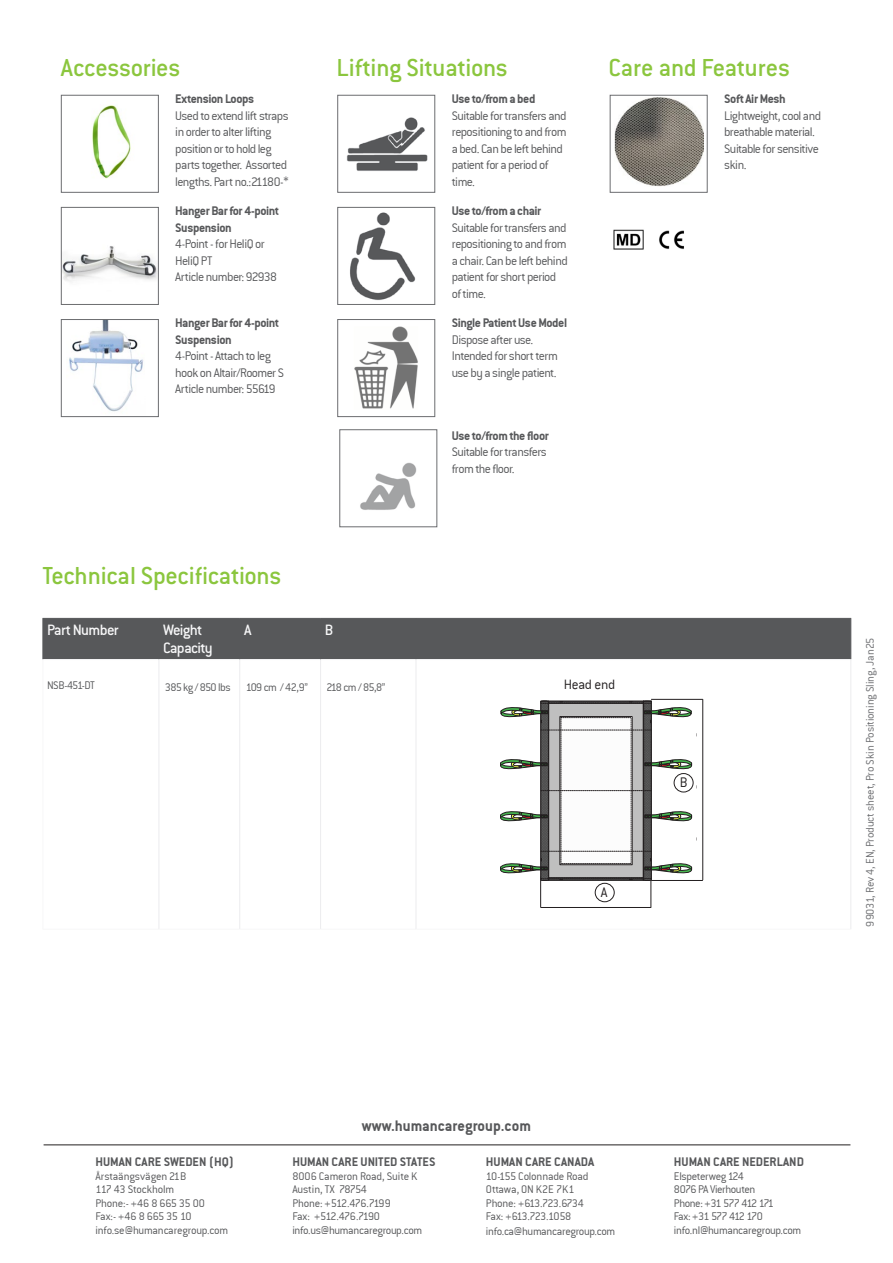
<style>
.page{position:relative;width:893px;height:1263px;background:#fff}
.page>*{position:absolute;margin:0;border:0;box-sizing:border-box;transform-origin:0 0}
.t1{font:500 27px "Conduit ITC Std";letter-spacing:-.015em;color:#8bc63e}
.t2{font:16.5px/18px "Conduit ITC Medium";letter-spacing:-.045em;color:#f7f7f8}
.t3{font:16.5px "Conduit ITCTT Bold";color:#57585a}
.t4{font:300 15px "Conduit ITC";letter-spacing:-.02em;color:#231f20}
.t5{font:15px "Conduit ITCTT Light";color:#231f20}
.t6{font:13.5px/16.5px "Conduit ITCTT Light";letter-spacing:-.045em;color:#57585a}
.t7{font:13.5px/16.5px "Conduit ITCTT Bold";letter-spacing:-.03em;color:#57585a}
.t8{font:13.5px "Conduit ITCTT Bold";color:#57585a}
.t9{font:13.5px "Conduit OSITCTT Bold";color:#57585a}
.t10{font:12px/13.5px "Conduit ITCTT Light";letter-spacing:-.03em;color:#57585a}
.t11{font:12px "Conduit ITCTT Light";letter-spacing:-.01em;color:#6c6d70}
.t12{font:12px "Conduit ITCTT Light";letter-spacing:-.05em;color:#57585a}
</style>
<div class="page">
<img style="left:615px;top:98px;width:89px;height:89px">
<div style="left:610px;top:95px;width:97px;height:98px;border:1px solid #6c6d70"></div>
<img style="left:92px;top:105px;width:39px;height:74px">
<div style="left:61px;top:95px;width:98px;height:98px;border:1px solid #6c6d70"></div>
<img style="left:63px;top:246px;width:94px;height:36px">
<div style="left:61px;top:207px;width:98px;height:98px;border:1px solid #6c6d70"></div>
<img style="left:69px;top:321px;width:75px;height:91px">
<div style="left:61px;top:319px;width:98px;height:98px;border:1px solid #6c6d70"></div>
<img style="left:346px;top:117px;width:82px;height:54px">
<div style="left:337px;top:95px;width:98px;height:98px;border:1px solid #6c6d70"></div>
<img style="left:350px;top:212px;width:66px;height:88px">
<div style="left:337px;top:207px;width:98px;height:98px;border:1px solid #6c6d70"></div>
<img style="left:354px;top:326px;width:64px;height:83px">
<div style="left:337px;top:319px;width:98px;height:98px;border:1px solid #6c6d70"></div>
<img style="left:659px;top:230px;width:25px;height:19px">
<img style="left:613px;top:229px;width:31px;height:21px">
<img style="left:360px;top:462px;width:57px;height:48px">
<div style="left:340px;top:429px;width:97px;height:98px;border:1px solid #6c6d70"></div>
<hr style="left:44px;top:1144px;width:806px;height:1px;background:#231f20">
<div style="left:44px;top:619px;width:806px;height:40px;background:#57585a"></div>
<hr style="left:43px;top:659px;width:116px;height:1px;background:#f7f7f8">
<hr style="left:43px;top:660px;width:1px;height:269px;background:#f7f7f8">
<hr style="left:159px;top:659px;width:81px;height:1px;background:#f7f7f8">
<hr style="left:240px;top:659px;width:81px;height:1px;background:#f7f7f8">
<hr style="left:321px;top:659px;width:95px;height:1px;background:#f7f7f8">
<hr style="left:416px;top:659px;width:435px;height:1px;background:#f7f7f8">
<hr style="left:43px;top:929px;width:116px;height:1px;background:#f7f7f8">
<hr style="left:159px;top:929px;width:81px;height:1px;background:#f7f7f8">
<hr style="left:240px;top:929px;width:81px;height:1px;background:#f7f7f8">
<hr style="left:321px;top:929px;width:95px;height:1px;background:#f7f7f8">
<hr style="left:416px;top:929px;width:435px;height:1px;background:#f7f7f8">
<hr style="left:43px;top:618px;width:116px;height:1px;background:#57585a">
<hr style="left:159px;top:618px;width:81px;height:1px;background:#57585a">
<hr style="left:240px;top:618px;width:81px;height:1px;background:#57585a">
<hr style="left:321px;top:618px;width:95px;height:1px;background:#57585a">
<hr style="left:416px;top:618px;width:435px;height:1px;background:#57585a">
<hr style="left:43px;top:619px;width:1px;height:40px;background:#57585a">
<hr style="left:159px;top:619px;width:1px;height:40px;background:#57585a">
<hr style="left:239px;top:619px;width:1px;height:40px;background:#57585a">
<hr style="left:320px;top:619px;width:1px;height:40px;background:#57585a">
<hr style="left:416px;top:619px;width:1px;height:40px;background:#57585a">
<hr style="left:850px;top:619px;width:1px;height:40px;background:#57585a">
<hr style="left:159px;top:660px;width:1px;height:269px;background:#ececee">
<hr style="left:239px;top:660px;width:1px;height:269px;background:#ececee">
<hr style="left:320px;top:660px;width:1px;height:269px;background:#ececee">
<hr style="left:416px;top:660px;width:1px;height:269px;background:#ececee">
<hr style="left:850px;top:660px;width:1px;height:269px;background:#ececee">
<div style="left:674px;top:773px;width:19px;height:19px;border:1px solid #231f20;border-radius:50%"></div>
<hr style="left:651px;top:699px;width:52px;height:1px;background:#231f20">
<hr style="left:651px;top:880px;width:52px;height:1px;background:#231f20">
<hr style="left:702px;top:699px;width:1px;height:181px;background:#231f20">
<div style="left:595px;top:883px;width:19px;height:19px;border:1px solid #231f20;border-radius:50%"></div>
<hr style="left:651px;top:876px;width:1px;height:31px;background:#231f20">
<hr style="left:540px;top:876px;width:1px;height:31px;background:#231f20">
<hr style="left:541px;top:907px;width:110px;height:1px;background:#231f20">
<svg style="left:500px;top:700px;width:192px;height:181px"></svg>
<h1 class="t1" style="left:61px;top:51px;width:121px">Accessories</h1>
<p class="t7" style="left:175px;top:90px;width:80px">Extension Loops</p>
<p class="t6" style="left:175px;top:107px;width:115px">Used to extend lift straps in order to alter lifting position or to hold leg parts together. Assorted lengths. Part no.:21180-*</p>
<p class="t7" style="left:175px;top:202px;width:105px">Hanger Bar for 4-point<br>Suspension</p>
<p class="t6" style="left:175px;top:235px;width:103px">4-Point - for HeliQ or<br>HeliQ PT<br>Article number: 92938</p>
<p class="t7" style="left:175px;top:315px;width:105px">Hanger Bar for 4-point<br>Suspension</p>
<p class="t6" style="left:175px;top:348px;width:110px">4-Point - Attach to leg hook on Altair/Roomer S<br>Article number: 55619</p>
<h1 class="t1" style="left:43px;top:559px;width:240px">Technical Specifications</h1>
<h1 class="t1" style="left:337px;top:51px;width:173px">Lifting Situations</h1>
<h1 class="t1" style="left:609px;top:51px;width:183px">Care and Features</h1>
<p class="t7" style="left:452px;top:90px;width:85px">Use to/from a bed</p>
<p class="t6" style="left:452px;top:107px;width:116px">Suitable for transfers and repositioning to and from a bed. Can be left behind patient for a period of time.</p>
<p class="t7" style="left:452px;top:202px;width:91px">Use to/from a chair</p>
<p class="t6" style="left:452px;top:219px;width:118px">Suitable for transfers and repositioning to and from a chair. Can be left behind patient for short period of time.</p>
<p class="t7" style="left:452px;top:315px;width:117px">Single Patient Use Model</p>
<p class="t6" style="left:452px;top:331px;width:108px">Dispose after use.<br>Intended for short term use by a single patient.</p>
<p class="t7" style="left:452px;top:427px;width:99px">Use to/from the floor</p>
<p class="t6" style="left:452px;top:443px;width:97px">Suitable for transfers from the floor.</p>
<p class="t7" style="left:724px;top:90px;width:63px">Soft Air Mesh</p>
<p class="t6" style="left:724px;top:107px;width:98px">Lightweight, cool and breathable material.<br>Suitable for sensitive skin.</p>
<p class="t2" style="left:47px;top:620px;width:73px">Part Number</p>
<p class="t2" style="left:163px;top:620px;width:51px">Weight<br>Capacity</p>
<p class="t2" style="left:244px;top:620px;width:9px">A</p>
<p class="t2" style="left:325px;top:620px;width:10px">B</p>
<p class="t10" style="left:47px;top:678px;width:49px">NSB-451-DT</p>
<p class="t12" style="left:165px;top:680px;width:67px">385 kg / 850 lbs</p>
<p class="t10" style="left:246px;top:680px;width:64px">109 cm / 42,9”</p>
<p class="t10" style="left:327px;top:680px;width:60px">218 cm / 85,8”</p>
<p class="t4" style="left:564px;top:676px;width:53px">Head end</p>
<p class="t5" style="left:601px;top:883px;width:8px">A</p>
<p class="t5" style="left:680px;top:773px;width:9px">B</p>
<p class="t11" style="left:863px;top:926px;width:290px;rotate:-90deg">99031, Rev 4, EN, Product sheet, Pro Skin Positioning Sling, Jan25</p>
<p class="t9" style="left:95px;top:1154px;width:140px">HUMAN CARE SWEDEN (HQ)</p>
<p class="t10" style="left:95px;top:1169px;width:134px">Årstaängsvägen 21B<br>117 43 Stockholm<br>Phone:- +46 8 665 35 00<br>Fax:- +46 8 665 35 10 info.se@humancaregroup.com</p>
<p class="t3" style="left:362px;top:1116px;width:171px">www.humancaregroup.com</p>
<p class="t8" style="left:292px;top:1154px;width:145px">HUMAN CARE UNITED STATES</p>
<p class="t10" style="left:292px;top:1169px;width:131px">8006 Cameron Road, Suite K<br>Austin, TX 78754<br>Phone: +512.476.7199<br>Fax: +512.476.7190 info.us@humancaregroup.com</p>
<p class="t8" style="left:486px;top:1154px;width:110px">HUMAN CARE CANADA</p>
<p class="t10" style="left:486px;top:1169px;width:104px">10-155 Colonnade Road<br>Ottawa, ON K2E 7K1<br>Phone: +613.723.6734<br>Fax: +613.723.1058</p>
<p class="t10" style="left:486px;top:1224px;width:131px">info.ca@humancaregroup.com</p>
<p class="t8" style="left:674px;top:1154px;width:132px">HUMAN CARE NEDERLAND</p>
<p class="t10" style="left:674px;top:1169px;width:129px">Elspeterweg 124<br>8076 PA Vierhouten<br>Phone: +31 577 412 171<br>Fax: +31 577 412 170 info.nl@humancaregroup.com</p>
</div>
